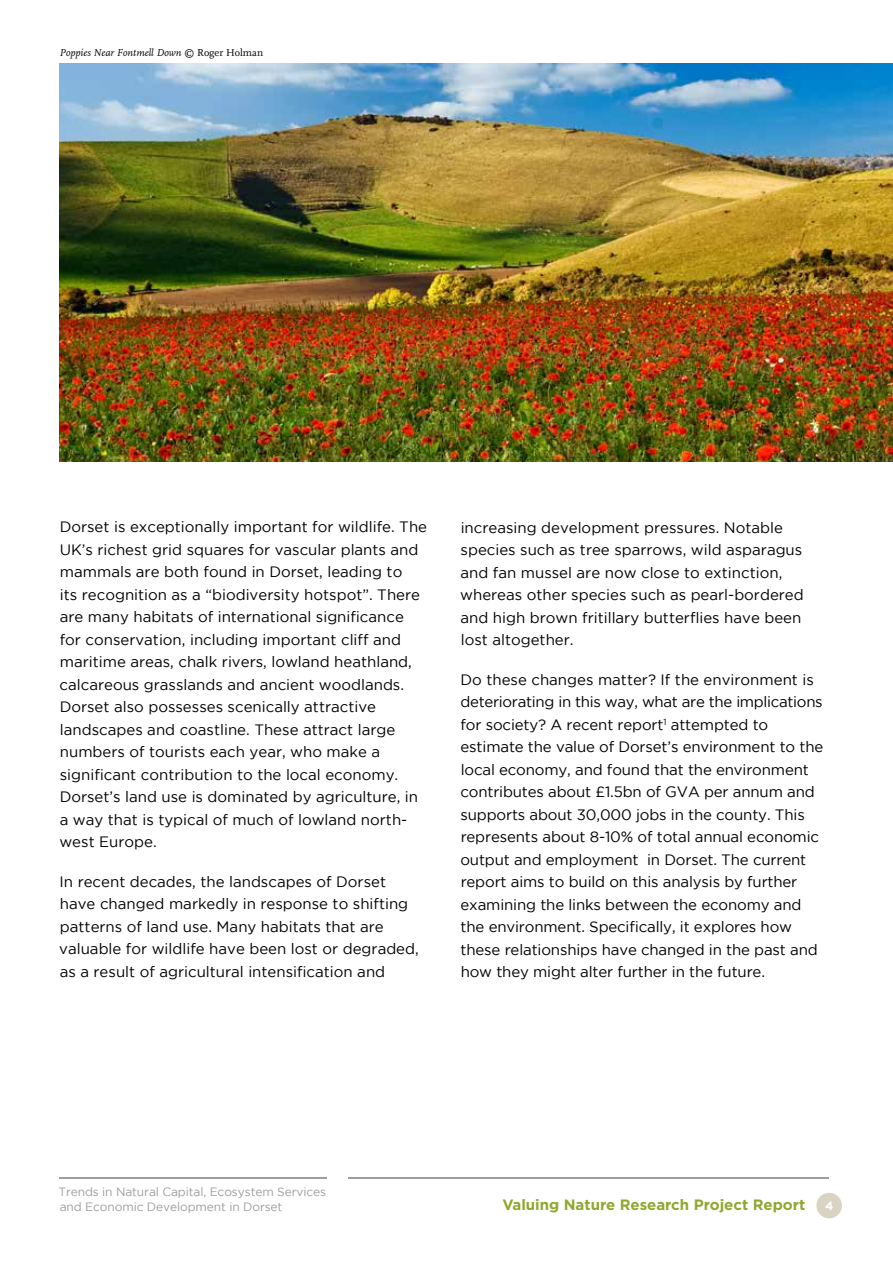
<style>
.page{position:relative;width:893px;height:1263px;background:#fff}
.page>*{position:absolute;margin:0;border:0;box-sizing:border-box;transform-origin:0 0}
.t1{font:15px/22.5px "Gotham";color:#000}
.t2{font:700 15px "Gotham";color:#8fa82e}
.t3{font:12px/15px "Gotham";letter-spacing:-.01em;color:#9d9d9c}
.t4{font:700 12px "Gotham";color:#fff}
.t5{font:italic 10.5px "FF Scala";color:#000}
.s1{font-style:normal}
</style>
<div class="page">
<div style="left:816px;top:1193px;width:26px;height:25px;background:#d9d3c3;border-radius:50%"></div>
<hr style="left:349px;top:1178px;width:480px;height:1px;background:#9d9d9c">
<hr style="left:60px;top:1178px;width:267px;height:1px;background:#9d9d9c">
<img style="left:60px;top:64px;width:833px;height:397px">
<p class="t5" style="left:59px;top:47px;width:205px">Poppies Near Fontmell Down <span class="s1">© Roger Holman</span></p>
<p class="t1" style="left:59px;top:515px;width:369px">Dorset is exceptionally important for wildlife. The UK’s richest grid squares for vascular plants and mammals are both found in Dorset, leading to<br>its recognition as a “biodiversity hotspot”. There are many habitats of international significance for conservation, including important cliff and maritime areas, chalk rivers, lowland heathland, calcareous grasslands and ancient woodlands.<br>Dorset also possesses scenically attractive landscapes and coastline. These attract large numbers of tourists each year, who make a significant contribution to the local economy.<br>Dorset’s land use is dominated by agriculture, in a way that is typical of much of lowland north&shy;west Europe.</p>
<p class="t1" style="left:59px;top:870px;width:361px">In recent decades, the landscapes of Dorset have changed markedly in response to shifting patterns of land use. Many habitats that are valuable for wildlife have been lost or degraded, as a result of agricultural intensification and</p>
<p class="t1" style="left:460px;top:516px;width:345px">increasing development pressures. Notable species such as tree sparrows, wild asparagus and fan mussel are now close to extinction, whereas other species such as pearl-bordered and high brown fritillary butterflies have been lost altogether.</p>
<p class="t1" style="left:460px;top:668px;width:364px">Do these changes matter? If the environment is deteriorating in this way, what are the implications for society? A recent report<sup>1</sup> attempted to estimate the value of Dorset’s environment to the local economy, and found that the environment contributes about £1.5bn of GVA per annum and supports about 30,000 jobs in the county. This represents about 8-10% of total annual economic output and employment in Dorset. The current report aims to build on this analysis by further examining the links between the economy and the environment. Specifically, it explores how these relationships have changed in the past and how they might alter further in the future.</p>
<p class="t3" style="left:58px;top:1184px;width:269px">Trends in Natural Capital, Ecosystem Services and Economic Development in Dorset</p>
<p class="t2" style="left:502px;top:1196px;width:304px">Valuing Nature Research Project Report</p>
<p class="t4" style="left:825px;top:1199px;width:10px">4</p>
</div>
